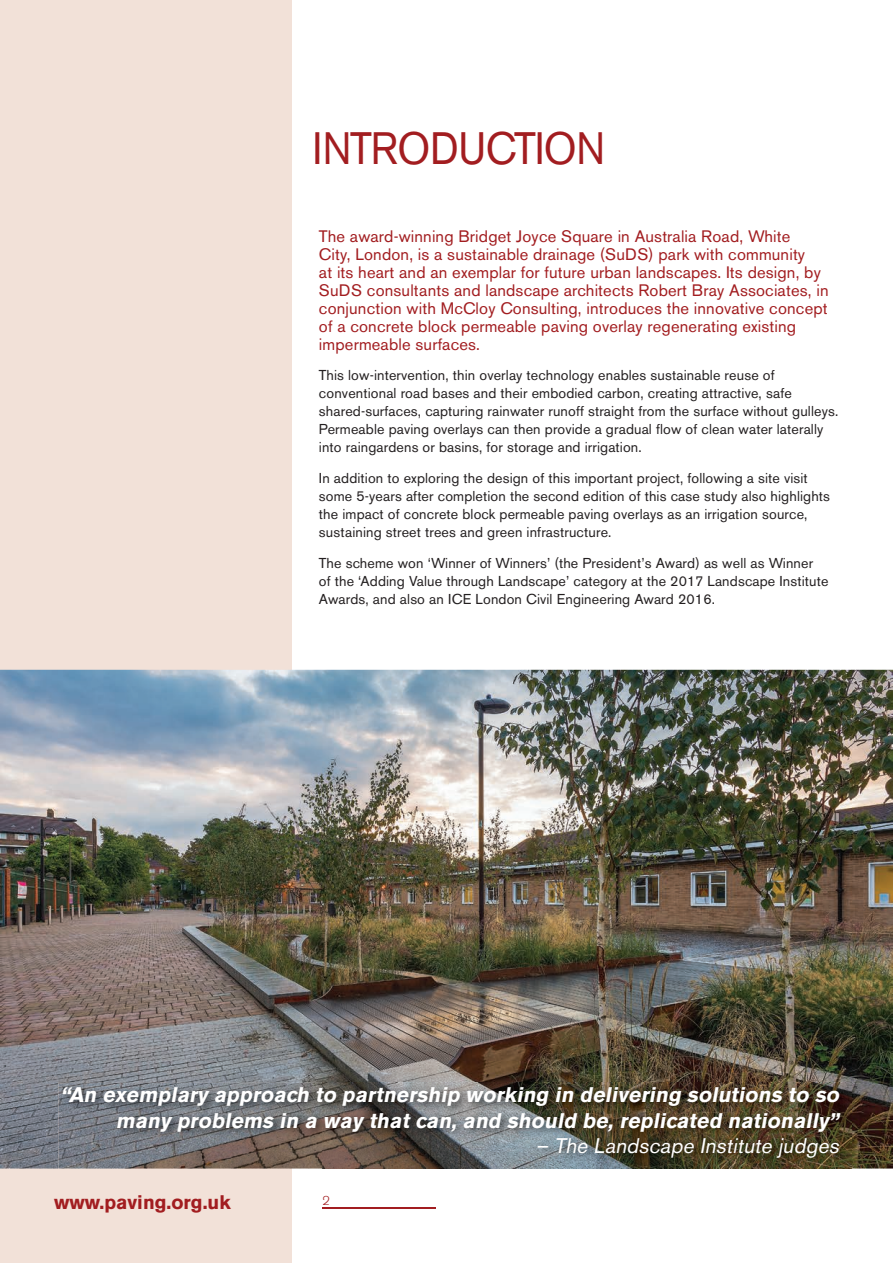
<style>
.page{position:relative;width:893px;height:1263px;background:#fff}
.page>*{position:absolute;margin:0;border:0;box-sizing:border-box;transform-origin:0 0}
.t1{font:45px "Akzidenz Grotesk BE";letter-spacing:-.01em;color:#a21d20;scale:.9 1}
.t2{font:italic 700 21px/25.2px "Akzidenz Grotesk BE";color:#fff;text-align:right}
.t3{font:italic 21px "Akzidenz Grotesk BE";color:#fff}
.t4{font:700 19.5px "Akzidenz Grotesk BE";color:#a21d20}
.t5{font:16.5px/18px "Akzidenz Grotesk BE";letter-spacing:.01em;color:#a21d20}
.t6{font:14.25px/18px "Akzidenz Grotesk BE";letter-spacing:.01em;color:#231f20}
.t7{font:300 12.75px "Akzidenz Grotesk BE";color:#a21d20}
</style>
<div class="page">
<div style="left:0;top:0;width:293px;height:1263px;background:#f2e1d8"></div>
<svg style="left:323px;top:1207px;width:7px;height:2px"></svg>
<hr style="left:330px;top:1207px;width:105px;height:2px;background:#a21d20">
<img style="left:0;top:670px;width:893px;height:498px">
<img style="left:58px;top:1168px;width:235px;height:1px">
<img style="left:302px;top:1168px;width:549px;height:1px">
<img style="left:58px;top:1083px;width:793px;height:85px">
<h1 class="t1" style="left:313px;top:122px;width:326px">INTRODUCTION</h1>
<p class="t5" style="left:319px;top:227px;width:511px">The award-winning Bridget Joyce Square in Australia Road, White<br>City, London, is a sustainable drainage (SuDS) park with community<br>at its heart and an exemplar for future urban landscapes. Its design, by SuDS consultants and landscape architects Robert Bray Associates, in conjunction with McCloy Consulting, introduces the innovative concept of a concrete block permeable paving overlay regenerating existing impermeable surfaces.</p>
<p class="t6" style="left:319px;top:366px;width:521px">This low-intervention, thin overlay technology enables sustainable reuse of conventional road bases and their embodied carbon, creating attractive, safe shared-surfaces, capturing rainwater runoff straight from the surface without gulleys.<br>Permeable paving overlays can then provide a gradual flow of clean water laterally into raingardens or basins, for storage and irrigation.</p>
<p class="t6" style="left:319px;top:469px;width:513px">In addition to exploring the design of this important project, following a site visit some 5-years after completion the second edition of this case study also highlights the impact of concrete block permeable paving overlays as an irrigation source, sustaining street trees and green infrastructure.</p>
<p class="t6" style="left:319px;top:554px;width:511px">The scheme won ‘Winner of Winners’ (the President’s Award) as well as Winner<br>of the ‘Adding Value through Landscape’ category at the 2017 Landscape Institute<br>Awards, and also an ICE London Civil Engineering Award 2016.</p>
<h2 class="t2" style="left:60px;top:1083px;width:784px">“An exem plary approach to partnership working in delivering solutions to so m any problem s in a way that can, and should be, replicated nationally”</h2>
<h2 class="t3" style="left:536px;top:1133px;width:309px">– The Landscape Institute judges</h2>
<h3 class="t4" style="left:54px;top:1191px;width:178px">www.paving.org.uk</h3>
<p class="t7" style="left:323px;top:1193px;width:9px">2</p>
</div>
